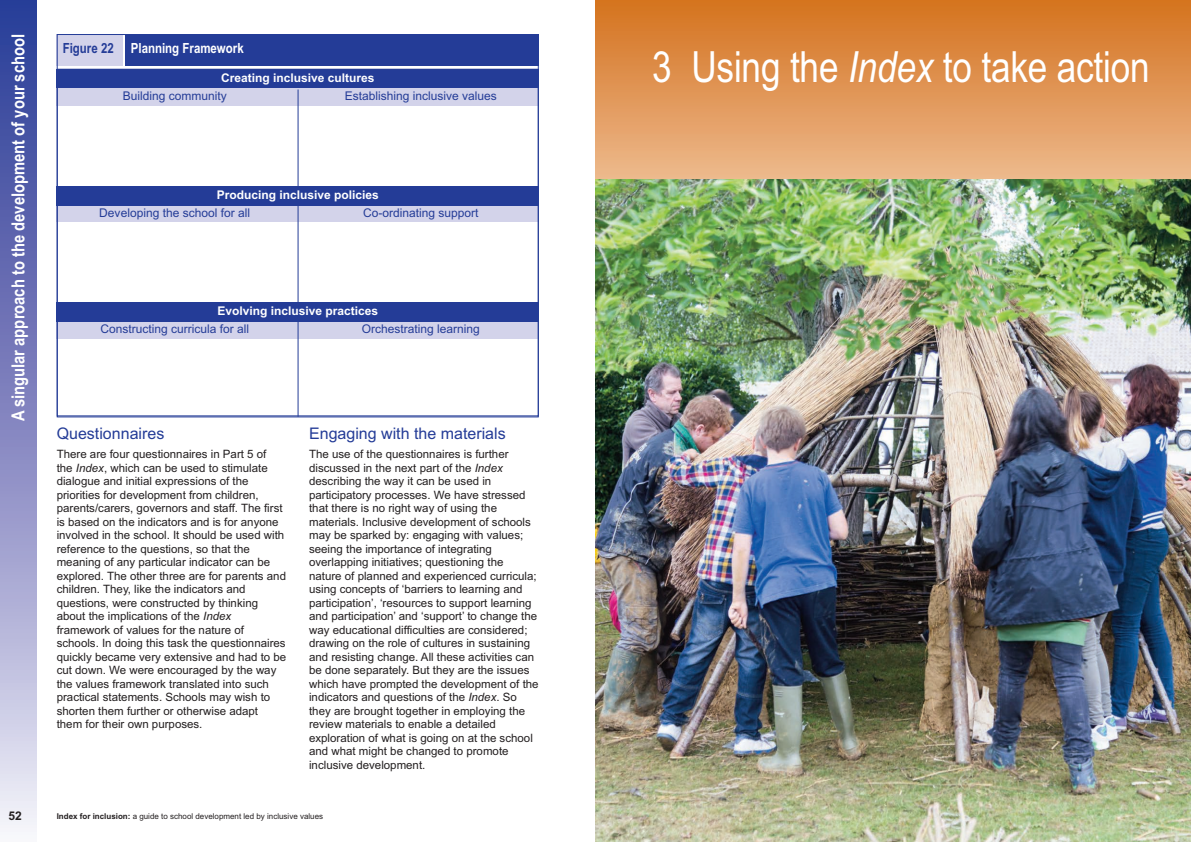
<style>
.page{position:relative;width:1191px;height:842px;background:#fff}
.page>*{position:absolute;margin:0;border:0;box-sizing:border-box;transform-origin:0 0}
.t1{font:43px "Arial Narrow";letter-spacing:-.005em;color:#fff}
.t2{font:700 18px "Arial Narrow";color:#fff}
.t3{font:16px "Arial";color:#243c97}
.t4{font:700 14px "Arial Narrow";color:#fff}
.t5{font:12px "Arial";color:#243c97}
.t6{font:12px "Arial Bold MT OTF";color:#fff}
.t7{font:12px "Arial Bold MT OTF";color:#231f20}
.t8{font:11.5px/13.5px "Arial";color:#231f20}
.t9{font:8px "Arial";color:#231f20}
.s1{color:#243c97}
.s2{font-family:"Arial Italic MT OTF"}
.s3{font-family:"Arial Bold MT OTF"}
.s4{font-style:italic}
</style>
<div class="page">
<div style="left:0;top:0;width:37px;height:842px;background:linear-gradient(to bottom,#233393,#ede8f5)"></div>
<div style="left:57px;top:34px;width:66px;height:31px;background:#d3d3ea"></div>
<div style="left:125px;top:34px;width:414px;height:31px;background:#243c97"></div>
<div style="left:57px;top:69px;width:482px;height:20px;background:#243c97"></div>
<div style="left:57px;top:89px;width:482px;height:17px;background:#d3d3ea"></div>
<div style="left:57px;top:205px;width:482px;height:17px;background:#d3d3ea"></div>
<div style="left:57px;top:321px;width:482px;height:17px;background:#d3d3ea"></div>
<hr style="left:297px;top:90px;width:1px;height:327px;background:#243c97">
<div style="left:57px;top:186px;width:482px;height:19px;background:#243c97"></div>
<div style="left:57px;top:302px;width:482px;height:20px;background:#243c97"></div>
<div style="left:595px;top:0;width:596px;height:184px;background:linear-gradient(to bottom,#d4721d,#eeba8f)"></div>
<img style="left:595px;top:179px;width:596px;height:663px">
<h2 class="t2" style="left:8px;top:421px;width:389px;rotate:-90deg">A singular approach to the development of your school</h2>
<p class="t4" style="left:63px;top:40px;width:183px"><span class="s1">Figure 22</span> Planning Framework</p>
<p class="t6" style="left:221px;top:71px;width:155px">Creating inclusive cultures</p>
<p class="t5" style="left:123px;top:89px;width:106px">Building community</p>
<p class="t5" style="left:345px;top:89px;width:154px">Establishing inclusive values</p>
<p class="t6" style="left:217px;top:187px;width:164px">Producing inclusive policies</p>
<p class="t5" style="left:99px;top:205px;width:152px">Developing the school for all</p>
<p class="t5" style="left:363px;top:205px;width:117px">Co-ordinating support</p>
<p class="t6" style="left:217px;top:304px;width:162px">Evolving inclusive practices</p>
<p class="t5" style="left:100px;top:322px;width:150px">Constructing curricula for all</p>
<p class="t5" style="left:362px;top:322px;width:120px">Orchestrating learning</p>
<h3 class="t3" style="left:57px;top:424px;width:109px">Questionnaires</h3>
<p class="t8" style="left:57px;top:447px;width:231px">There are four questionnaires in Part 5 of<br>the <span class="s2">Index</span>, which can be used to stimulate dialogue and initial expressions of the priorities for development from children, parents/carers, governors and staff. The first is based on the indicators and is for anyone involved in the school. It should be used with reference to the questions, so that the meaning of any particular indicator can be explored. The other three are for parents and children. They, like the indicators and questions, were constructed by thinking about the implications of the <span class="s2">Index </span>framework of values for the nature of schools. In doing this task the questionnaires quickly became very extensive and had to be cut down. We were encouraged by the way the values framework translated into such practical statements. Schools may wish to shorten them further or otherwise adapt them for their own purposes.</p>
<h3 class="t3" style="left:309px;top:424px;width:198px">Engaging with the materials</h3>
<p class="t8" style="left:309px;top:447px;width:231px">The use of the questionnaires is further discussed in the next part of the <span class="s2">Index </span>describing the way it can be used in participatory processes. We have stressed that there is no right way of using the materials. Inclusive development of schools may be sparked by: engaging with values; seeing the importance of integrating overlapping initiatives; questioning the nature of planned and experienced curricula; using concepts of ‘barriers to learning and participation’, ‘resources to support learning and participation’ and ‘support’ to change the way educational difficulties are considered; drawing on the role of cultures in sustaining and resisting change. All these activities can be done separately. But they are the issues which have prompted the development of the indicators and questions of the <span class="s2">Index</span>. So they are brought together in employing the review materials to enable a detailed exploration of what is going on at the school and what might be changed to promote inclusive development.</p>
<p class="t7" style="left:9px;top:808px;width:15px">52</p>
<p class="t9" style="left:57px;top:812px;width:268px"><span class="s3">Index for inclusion:</span> a guide to school development led by inclusive values</p>
<h1 class="t1" style="left:652px;top:42px;width:499px">3 Using the <span class="s4">Index</span> to take action</h1>
</div>
